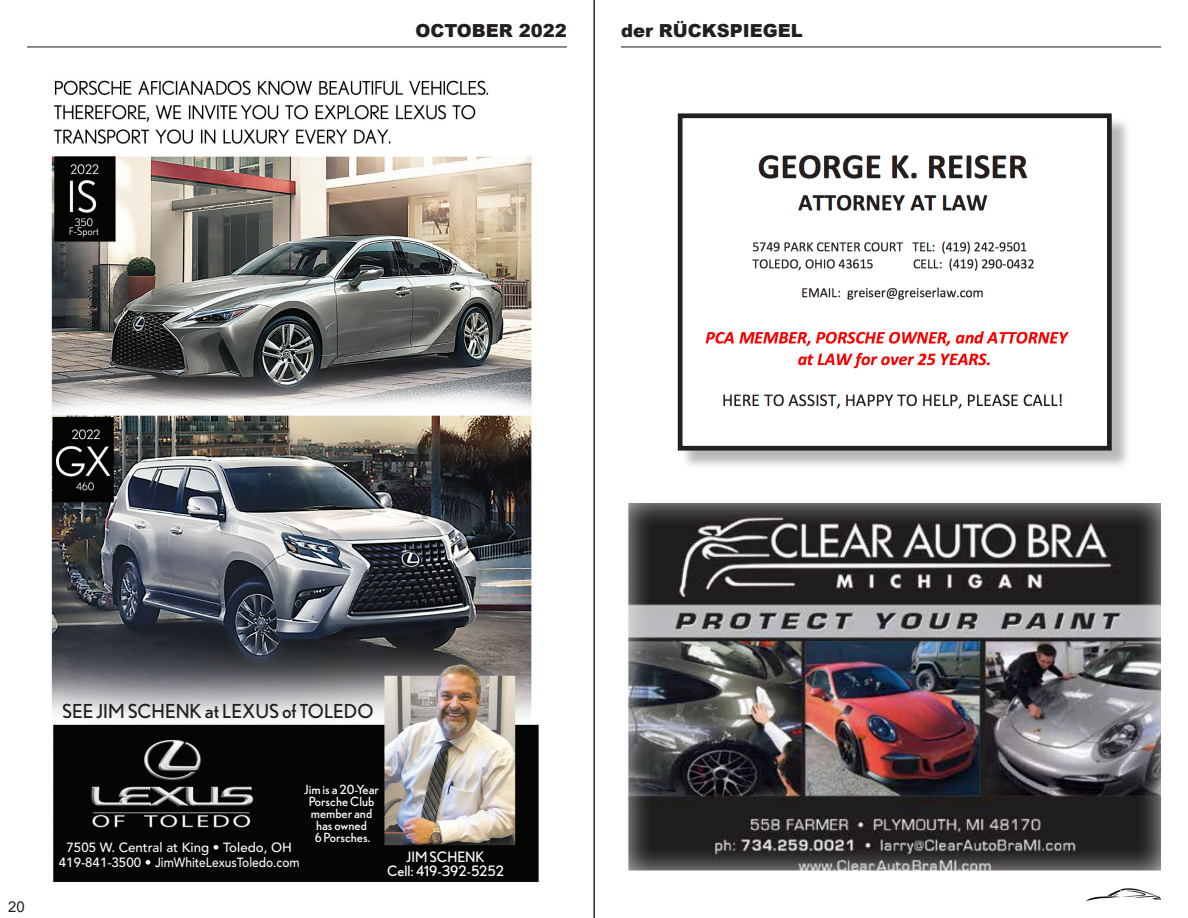
<style>
.page{position:relative;width:1188px;height:918px;background:#fff}
.page>*{position:absolute;margin:0;border:0;box-sizing:border-box;transform-origin:0 0}
.t1{font:19.2px "Nobel";color:#231f20}
.t2{font:900 18px "Arial";color:#231f20}
.t3{font:15px "Arial";color:#231f20}
.t4{font:14.25px/13.6px "Nobel";color:#fff;text-align:center}
.t5{font:500 13.2px/14.9px "Avenir";color:#fff;text-align:center}
.t6{font:12.6px/12px "Nobel";color:#fff;text-align:center}
</style>
<div class="page">
<hr style="left:621px;top:46px;width:540px;height:2px;background:#231f20">
<hr style="left:27px;top:46px;width:540px;height:2px;background:#231f20">
<hr style="left:594px;top:0;width:1px;height:918px;background:#231f20">
<img style="left:1086px;top:889px;width:75px;height:13px">
<div style="left:627px;top:501px;width:534px;height:370px;background:#fff;opacity:.75"></div>
<div style="left:680px;top:116px;width:452px;height:354px;background:#231f20;opacity:.32"></div>
<img style="left:684px;top:119px;width:422px;height:326px">
<div style="left:678px;top:113px;width:434px;height:338px;border:5px solid #231f20"></div>
<img style="left:51px;top:80px;width:488px;height:802px">
<h2 class="t2" style="left:416px;top:18px;width:153px">OCTOBER 2022</h2>
<h2 class="t2" style="left:621px;top:18px;width:183px">der RÜCKSPIEGEL</h2>
<p class="t3" style="left:8px;top:896px;width:18px">20</p>
<p class="t1" style="left:62px;top:700px;width:313px">SEE JIM SCHENK at LEXUS of TOLEDO</p>
<p class="t6" style="left:304px;top:783px;width:76px">Jim is a 20-Year<br>Porsche Club member and has owned<br>6 Porsches.</p>
<p class="t5" style="left:59px;top:840px;width:242px">7505 W. Central at King • Toledo, OH<br>419-841-3500 • JimWhiteLexusToledo.com</p>
<p class="t4" style="left:387px;top:850px;width:119px">JIM SCHENK<br>Cell: 419-392-5252</p>
</div>
